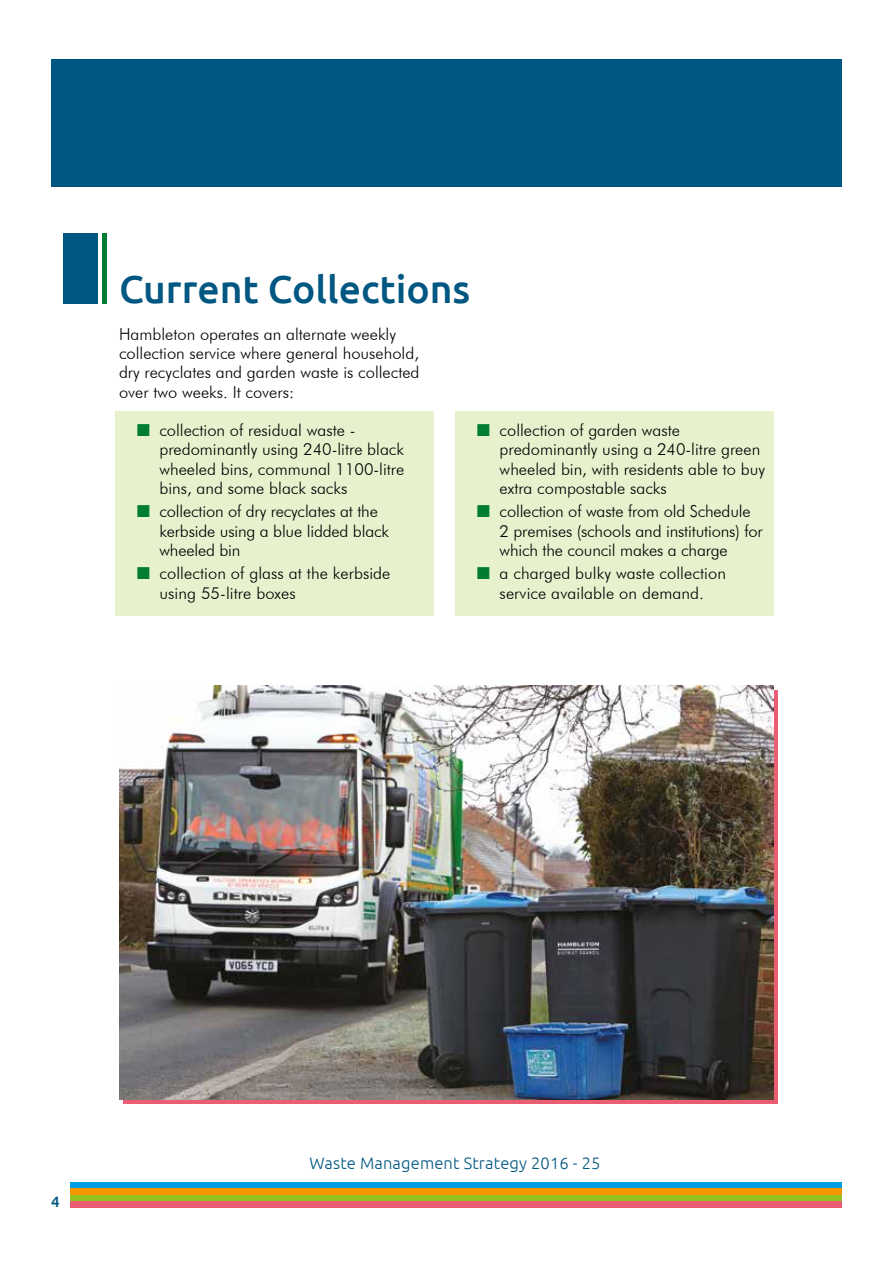
<style>
.page{position:relative;width:893px;height:1263px;background:#fff}
.page>*{position:absolute;margin:0;border:0;box-sizing:border-box;transform-origin:0 0}
.t1{font:500 39px "Ubuntu";color:#005781}
.t2{font:300 16.5px/19.2px "Futura BT";color:#000}
.t3{font:300 16.5px "Ubuntu";letter-spacing:.01em;color:#005781}
.t4{font:500 15px "Ubuntu";color:#005781}
</style>
<div class="page">
<div style="left:115px;top:411px;width:319px;height:205px;background:#e8f1ce"></div>
<div style="left:455px;top:411px;width:319px;height:205px;background:#e8f1ce"></div>
<div style="left:70px;top:1182px;width:772px;height:6px;background:#009fe3"></div>
<div style="left:70px;top:1195px;width:772px;height:6px;background:#95c11f"></div>
<div style="left:70px;top:1201px;width:772px;height:7px;background:#eb5d73"></div>
<div style="left:70px;top:1188px;width:772px;height:7px;background:#f49600"></div>
<div style="left:51px;top:60px;width:791px;height:127px;background:#005781"></div>
<div style="left:64px;top:234px;width:34px;height:70px;background:#005781"></div>
<hr style="left:102px;top:234px;width:4px;height:70px;background:#007d32">
<img style="left:119px;top:685px;width:654px;height:414px">
<h1 class="t1" style="left:119px;top:265px;width:353px">Current Collections</h1>
<p class="t2" style="left:119px;top:324px;width:302px">Hambleton operates an alternate weekly collection service where general household, dry recyclates and garden waste is collected over two weeks. It covers:</p>
<p class="t2" style="left:159px;top:420px;width:246px">collection of residual waste - predominantly using 240-litre black wheeled bins, communal 1100-litre bins, and some black sacks</p>
<p class="t2" style="left:159px;top:502px;width:231px">collection of dry recyclates at the kerbside using a blue lidded black wheeled bin</p>
<p class="t2" style="left:159px;top:564px;width:233px">collection of glass at the kerbside using 55-litre boxes</p>
<p class="t2" style="left:500px;top:420px;width:267px">collection of garden waste predominantly using a 240-litre green wheeled bin, with residents able to buy extra compostable sacks</p>
<p class="t2" style="left:500px;top:502px;width:265px">collection of waste from old Schedule<br>2 premises (schools and institutions) for which the council makes a charge</p>
<p class="t2" style="left:500px;top:564px;width:228px">a charged bulky waste collection service available on demand.</p>
<p class="t4" style="left:51px;top:1192px;width:10px">4</p>
<p class="t3" style="left:309px;top:1154px;width:292px">Waste Management Strategy 2016 - 25</p>
</div>
